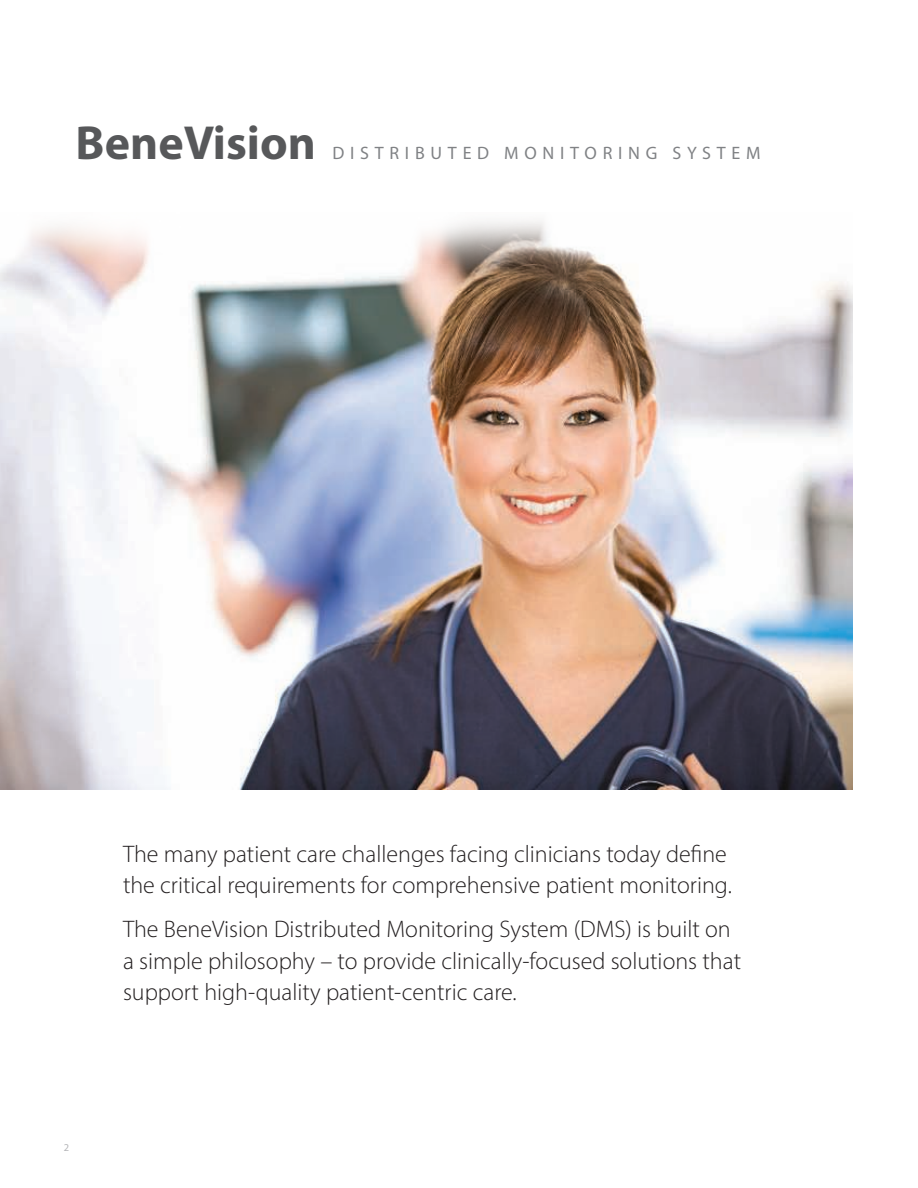
<style>
.page{position:relative;width:918px;height:1188px;background:#fff}
.page>*{position:absolute;margin:0;border:0;box-sizing:border-box;transform-origin:0 0}
.t1{font:300 24px/31.5px "Myriad Pro";color:#231f20}
.t2{font:18px "Myriad Pro";letter-spacing:.32em;color:#808285}
.t3{font:10.5px "Myriad Pro";color:#b4b5b8}
.s1{font-weight:700;font-size:48px;color:#57585a}
</style>
<div class="page">
<img style="left:0;top:221px;width:853px;height:568px">
<p class="t2" style="left:76px;top:146px;width:687px"><span class="s1">BeneVision</span> DISTRIBUTED MONITORING SYSTEM</p>
<p class="t1" style="left:123px;top:840px;width:610px">The many patient care challenges facing clinicians today define the critical requirements for comprehensive patient monitoring.</p>
<p class="t1" style="left:123px;top:915px;width:620px">The BeneVision Distributed Monitoring System (DMS) is built on a simple philosophy – to provide clinically-focused solutions that support high-quality patient-centric care.</p>
<p class="t3" style="left:64px;top:1143px;width:7px">2</p>
</div>
